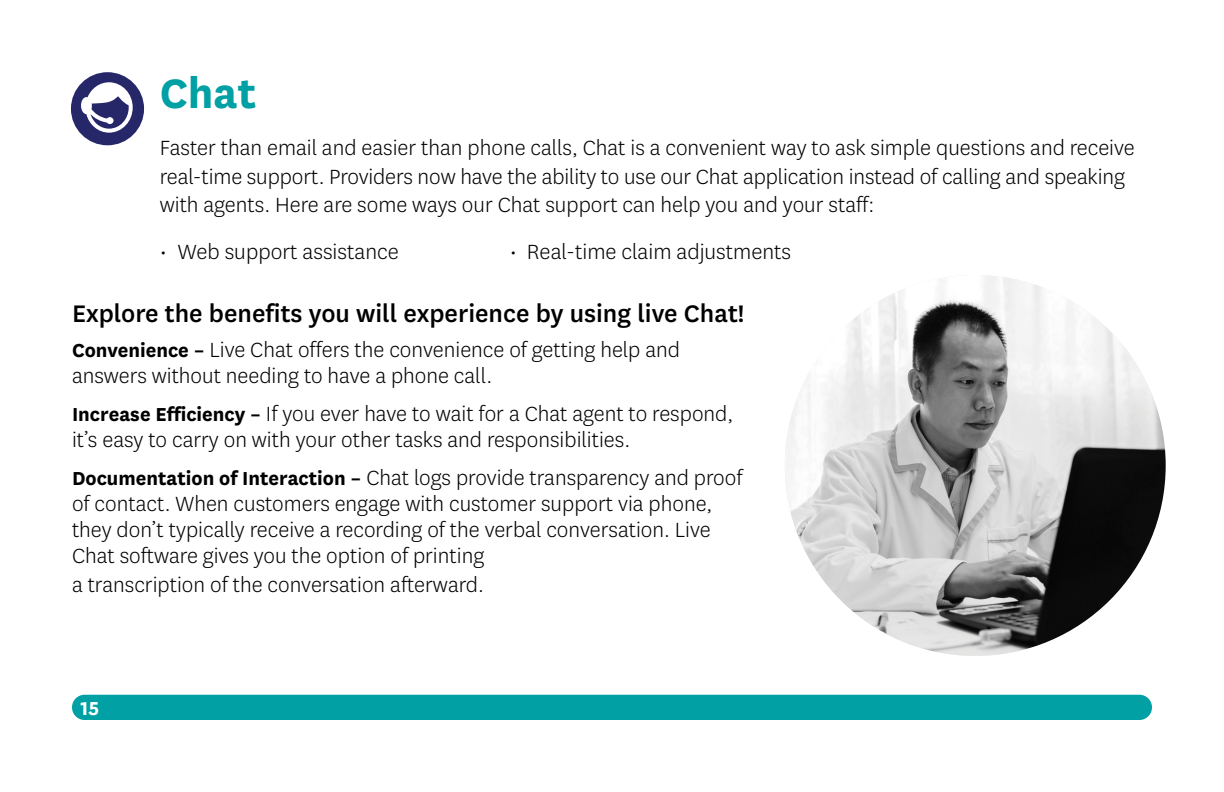
<style>
.page{position:relative;width:1224px;height:792px;background:#fff}
.page>*{position:absolute;margin:0;border:0;box-sizing:border-box;transform-origin:0 0}
.t1{font:700 48px "Centene Sans";color:#00a0a4}
.t2{font:500 28px "Centene Sans";color:#000}
.t3{font:300 24px/26px "Centene Sans";color:#000}
.t4{font:700 22px "Centene Sans";color:#fff}
.s1{font-weight:700;font-size:22px}
</style>
<div class="page">
<div style="left:72px;top:74px;width:71px;height:70px;background:#262769;border-radius:50%"></div>
<div style="left:71px;top:72px;width:73px;height:73px;border:3px solid #262769;border-radius:50%"></div>
<svg style="left:81px;top:82px;width:52px;height:51px"></svg>
<img style="left:785px;top:275px;width:381px;height:381px;border-radius:190px">
<div style="left:72px;top:695px;width:1080px;height:25px;background:#00a0a4;border-radius:13px"></div>
<h2 class="t1" style="left:160px;top:59px;width:98px">Chat</h2>
<p class="t3" style="left:160px;top:132px;width:976px;line-height:28.8px">Faster than email and easier than phone calls, Chat is a convenient way to ask simple questions and receive real-time support. Providers now have the ability to use our Chat application instead of calling and speaking with agents. Here are some ways our Chat support can help you and your staff:</p>
<p class="t3" style="left:160px;top:238px;width:241px">• Web support assistance</p>
<p class="t3" style="left:510px;top:238px;width:283px">• Real-time claim adjustments</p>
<p class="t2" style="left:72px;top:295px;width:674px">Explore the benefits you will experience by using live Chat!</p>
<p class="t3" style="left:72px;top:336px;width:610px"><span class="s1">Convenience –</span> Live Chat offers the convenience of getting help and answers without needing to have a phone call.</p>
<p class="t3" style="left:72px;top:400px;width:663px"><span class="s1">Increase Efficiency –</span> If you ever have to wait for a Chat agent to respond, it’s easy to carry on with your other tasks and responsibilities.</p>
<p class="t3" style="left:72px;top:464px;width:672px"><span class="s1">Documentation of Interaction –</span> Chat logs provide transparency and proof of contact. When customers engage with customer support via phone, they don’t typically receive a recording of the verbal conversation. Live Chat software gives you the option of printing</p>
<p class="t3" style="left:72px;top:571px;width:413px">a transcription of the conversation afterward.</p>
<p class="t4" style="left:81px;top:693px;width:20px">15</p>
</div>
